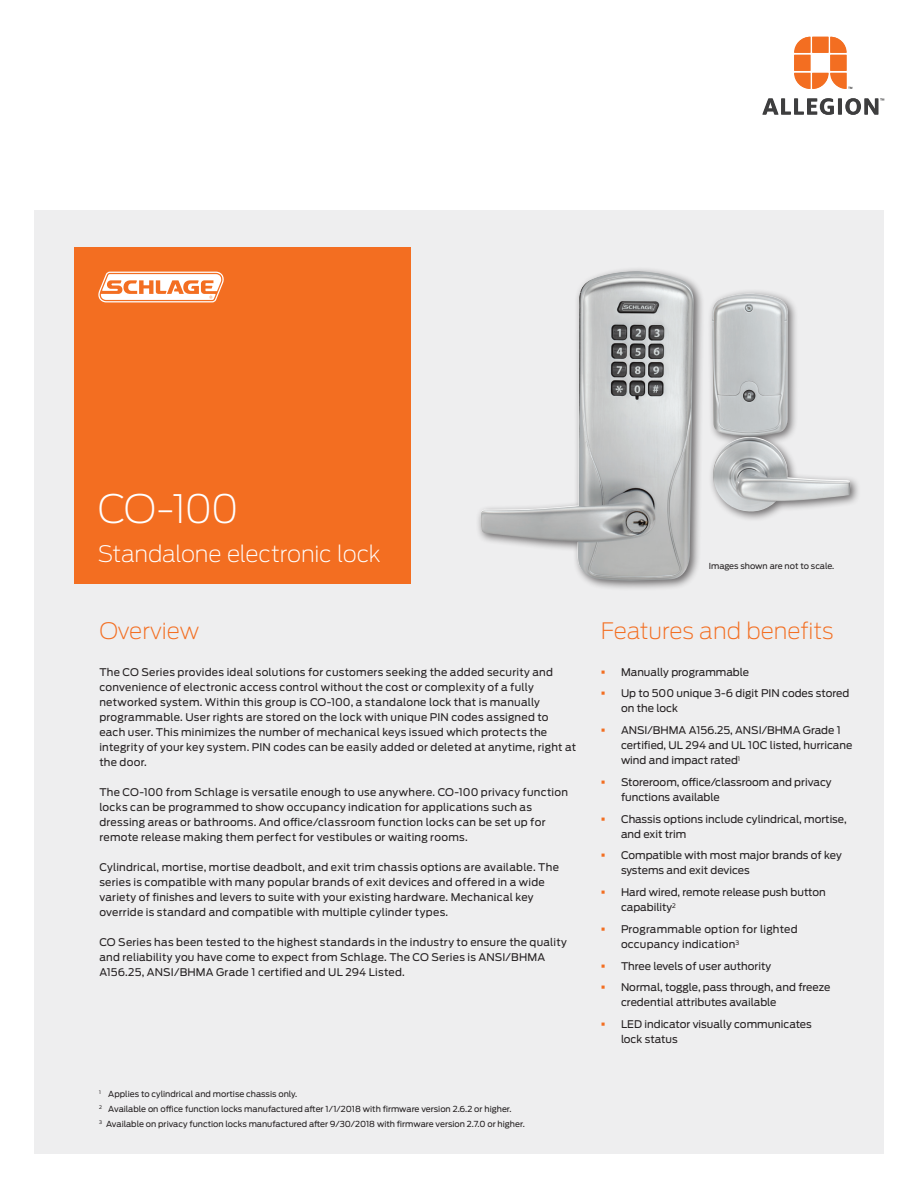
<style>
.page{position:relative;width:918px;height:1188px;background:#fff}
.page>*{position:absolute;margin:0;border:0;box-sizing:border-box;transform-origin:0 0}
.Headline_26_31pt{font:200 39px "Antenna";color:#fff}
.Section_subhead_15_1{font:200 22.5px "Antenna";color:#f36e21}
.Subheadline_15_17pt{font:200 22.5px "Antenna";letter-spacing:-.01em;color:#fff}
.Body_text_8_5_12pt{font:10.5px/15px "Antenna";letter-spacing:.02em;color:#231f20}
.Body_text_8_5_12pt-2{font:10.5px/15px "Antenna";color:#231f20}
.Note_with___5_5_7_5p{font:8.25px "Antenna";color:#231f20}
.Note_5_5_7_5pt{font:8.25px "Antenna";color:#231f20}
.s1{color:#f36e21}
</style>
<div class="page">
<div style="left:34px;top:210px;width:850px;height:944px;background:#eeeeef"></div>
<div style="left:476px;top:266px;width:228px;height:325px;background:#231f20;opacity:.65"></div>
<img style="left:480px;top:271px;width:214px;height:311px">
<div style="left:707px;top:289px;width:154px;height:234px;background:#231f20;opacity:.65"></div>
<img style="left:711px;top:294px;width:139px;height:219px">
<svg style="left:794px;top:37px;width:58px;height:52px"></svg>
<svg style="left:762px;top:98px;width:122px;height:17px"></svg>
<div style="left:74px;top:247px;width:337px;height:336px;background:#f36e21"></div>
<svg style="left:98px;top:272px;width:126px;height:30px"></svg>
<p class="Headline_26_31pt" style="left:98px;top:483px;width:142px">CO-100</p>
<p class="Subheadline_15_17pt" style="left:98px;top:539px;width:284px">Standalone electronic lock</p>
<p class="Section_subhead_15_1" style="left:99px;top:616px;width:101px">Overview</p>
<p class="Body_text_8_5_12pt" style="left:99px;top:665px;width:478px">The CO Series provides ideal solutions for customers seeking the added security and convenience of electronic access control without the cost or complexity of a fully networked system. Within this group is CO-100, a standalone lock that is manually programmable. User rights are stored on the lock with unique PIN codes assigned to each user. This minimizes the number of mechanical keys issued which protects the integrity of your key system. PIN codes can be easily added or deleted at anytime, right at the door.</p>
<p class="Body_text_8_5_12pt" style="left:99px;top:785px;width:470px">The CO-100 from Schlage is versatile enough to use anywhere. CO-100 privacy function locks can be programmed to show occupancy indication for applications such as dressing areas or bathrooms. And office/classroom function locks can be set up for remote release making them perfect for vestibules or waiting rooms.</p>
<p class="Body_text_8_5_12pt" style="left:99px;top:860px;width:461px">Cylindrical, mortise, mortise deadbolt, and exit trim chassis options are available. The series is compatible with many popular brands of exit devices and offered in a wide variety of finishes and levers to suite with your existing hardware. Mechanical key override is standard and compatible with multiple cylinder types.</p>
<p class="Body_text_8_5_12pt" style="left:99px;top:935px;width:469px">CO Series has been tested to the highest standards in the industry to ensure the quality and reliability you have come to expect from Schlage. The CO Series is ANSI/BHMA<br>A156.25, ANSI/BHMA Grade 1 certified and UL 294 Listed.</p>
<p class="Note_with___5_5_7_5p" style="left:99px;top:1088px;width:199px"><sup>1</sup> Applies to cylindrical and mortise chassis only.</p>
<p class="Note_with___5_5_7_5p" style="left:99px;top:1103px;width:414px"><sup>2</sup> Available on office function locks manufactured after 1/1/2018 with firmware version 2.6.2 or higher.</p>
<p class="Note_with___5_5_7_5p" style="left:99px;top:1119px;width:427px"><sup>3</sup> Available on privacy function locks manufactured after 9/30/2018 with firmware version 2.7.0 or higher.</p>
<p class="Note_5_5_7_5pt" style="left:709px;top:560px;width:127px">Images shown are not to scale.</p>
<p class="Section_subhead_15_1" style="left:601px;top:616px;width:234px">Features and benefits</p>
<p class="Body_text_8_5_12pt-2" style="left:601px;top:664px;width:150px"><span class="s1">▪</span> Manually programmable</p>
<p class="Body_text_8_5_12pt-2" style="left:621px;top:686px;width:230px;text-indent:-20px"><span class="s1">▪</span> Up to 500 unique 3-6 digit PIN codes stored on the lock</p>
<p class="Body_text_8_5_12pt-2" style="left:621px;top:723px;width:233px;text-indent:-20px"><span class="s1">▪</span> ANSI/BHMA A156.25, ANSI/BHMA Grade 1 certified, UL 294 and UL 10C listed, hurricane wind and impact rated<sup>1</sup></p>
<p class="Body_text_8_5_12pt-2" style="left:621px;top:774px;width:212px;text-indent:-20px"><span class="s1">▪</span> Storeroom, office/classroom and privacy functions available</p>
<p class="Body_text_8_5_12pt-2" style="left:621px;top:811px;width:227px;text-indent:-20px"><span class="s1">▪</span> Chassis options include cylindrical, mortise, and exit trim</p>
<p class="Body_text_8_5_12pt-2" style="left:621px;top:848px;width:222px;text-indent:-20px"><span class="s1">▪</span> Compatible with most major brands of key systems and exit devices</p>
<p class="Body_text_8_5_12pt-2" style="left:621px;top:885px;width:206px;text-indent:-20px"><span class="s1">▪</span> Hard wired, remote release push button capability<sup>2</sup></p>
<p class="Body_text_8_5_12pt" style="left:621px;top:921px;width:178px;text-indent:-20px"><span class="s1">▪</span> Programmable option for lighted occupancy indication<sup>3</sup></p>
<p class="Body_text_8_5_12pt-2" style="left:601px;top:958px;width:172px"><span class="s1">▪</span> Three levels of user authority</p>
<p class="Body_text_8_5_12pt-2" style="left:621px;top:980px;width:211px;text-indent:-20px"><span class="s1">▪</span> Normal, toggle, pass through, and freeze credential attributes available</p>
<p class="Body_text_8_5_12pt-2" style="left:621px;top:1017px;width:192px;text-indent:-20px"><span class="s1">▪</span> LED indicator visually communicates lock status</p>
</div>
